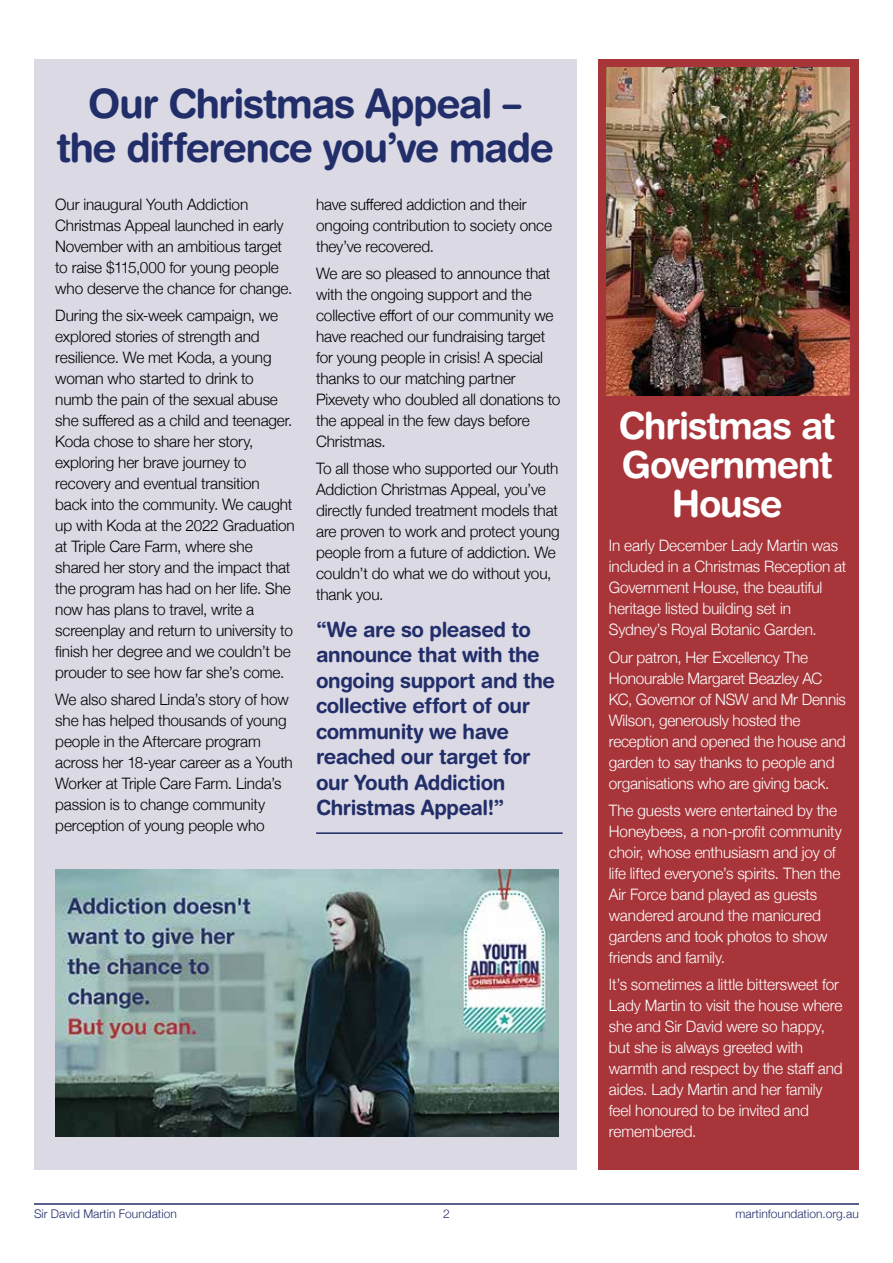
<style>
.page{position:relative;width:893px;height:1263px;background:#fff}
.page>*{position:absolute;margin:0;border:0;box-sizing:border-box;transform-origin:0 0}
.t1{font:700 40.5px/43.5px "Helvetica Rounded";letter-spacing:-.035em;color:#222e69;text-align:center}
.t2{font:700 37.5px/39px "Helvetica Rounded";letter-spacing:-.035em;color:#fff;text-align:center}
.t3{font:700 21px/25.5px "Helvetica Rounded";letter-spacing:-.02em;color:#222e69}
.t4{font:300 15.75px/21px "Helvetica Neue";letter-spacing:-.01em;color:#000}
.t5{font:300 15.75px/21px "Helvetica Neue";letter-spacing:-.01em;color:#fff}
.t6{font:300 12px "Helvetica Neue";color:#222e69}
</style>
<div class="page">
<div style="left:34px;top:60px;width:543px;height:1109px;background:#dbd9e4"></div>
<div style="left:598px;top:60px;width:261px;height:1109px;background:#a7353a"></div>
<img style="left:607px;top:68px;width:242px;height:327px">
<img style="left:55px;top:870px;width:503px;height:266px">
<hr style="left:316px;top:832px;width:247px;height:2px;background:#222e69">
<hr style="left:34px;top:1204px;width:825px;height:1px;background:#222e69">
<h1 class="t1" style="left:56px;top:86px;width:499px">Our Christmas Appeal – the difference you’ve made</h1>
<p class="t4" style="left:55px;top:194px;width:239px">Our inaugural Youth Addiction Christmas Appeal launched in early November with an ambitious target to raise $115,000 for young people who deserve the chance for change.</p>
<p class="t4" style="left:55px;top:306px;width:241px">During the six-week campaign, we explored stories of strength and resilience. We met Koda, a young woman who started to drink to numb the pain of the sexual abuse she suffered as a child and teenager.<br>Koda chose to share her story, exploring her brave journey to recovery and eventual transition back into the community. We caught up with Koda at the 2022 Graduation at Triple Care Farm, where she shared her story and the impact that the program has had on her life. She now has plans to travel, write a screenplay and return to university to finish her degree and we couldn’t be prouder to see how far she’s come.</p>
<p class="t4" style="left:55px;top:690px;width:239px">We also shared Linda’s story of how she has helped thousands of young people in the Aftercare program across her 18-year career as a Youth Worker at Triple Care Farm. Linda’s passion is to change community perception of young people who</p>
<p class="t4" style="left:316px;top:192px;width:238px">have suffered addiction and their ongoing contribution to society once they’ve recovered.</p>
<p class="t4" style="left:316px;top:264px;width:246px">We are so pleased to announce that with the ongoing support and the collective effort of our community we have reached our fundraising target for young people in crisis! A special thanks to our matching partner<br>Pixevety who doubled all donations to the appeal in the few days before<br>Christmas.</p>
<p class="t4" style="left:316px;top:459px;width:245px">To all those who supported our Youth<br>Addiction Christmas Appeal, you’ve directly funded treatment models that are proven to work and protect young people from a future of addiction. We couldn’t do what we do without you, thank you.</p>
<h3 class="t3" style="left:316px;top:619px;width:241px">“We are so pleased to announce that with the ongoing support and the collective effort of our community we have reached our target for our Youth Addiction<br>Christmas Appeal!”</h3>
<h2 class="t2" style="left:619px;top:410px;width:218px">Christmas at<br>Government<br>House</h2>
<p class="t5" style="left:609px;top:536px;width:239px">In early December Lady Martin was included in a Christmas Reception at Government House, the beautiful heritage listed building set in Sydney’s Royal Botanic Garden.</p>
<p class="t5" style="left:609px;top:645px;width:239px">Our patron, Her Excellency The<br>Honourable Margaret Beazley AC<br>KC, Governor of NSW and Mr Dennis<br>Wilson, generously hosted the reception and opened the house and garden to say thanks to people and organisations who are giving back.</p>
<p class="t5" style="left:609px;top:801px;width:235px">The guests were entertained by the<br>Honeybees, a non-profit community choir, whose enthusiasm and joy of life lifted everyone’s spirits. Then the<br>Air Force band played as guests wandered around the manicured gardens and took photos to show friends and family.</p>
<p class="t5" style="left:609px;top:975px;width:235px">It’s sometimes a little bittersweet for<br>Lady Martin to visit the house where she and Sir David were so happy, but she is always greeted with warmth and respect by the staff and aides. Lady Martin and her family feel honoured to be invited and remembered.</p>
<p class="t6" style="left:34px;top:1208px;width:144px">Sir David Martin Foundation</p>
<p class="t6" style="left:443px;top:1208px;width:8px">2</p>
<p class="t6" style="left:736px;top:1208px;width:125px">martinfoundation.org.au</p>
</div>
